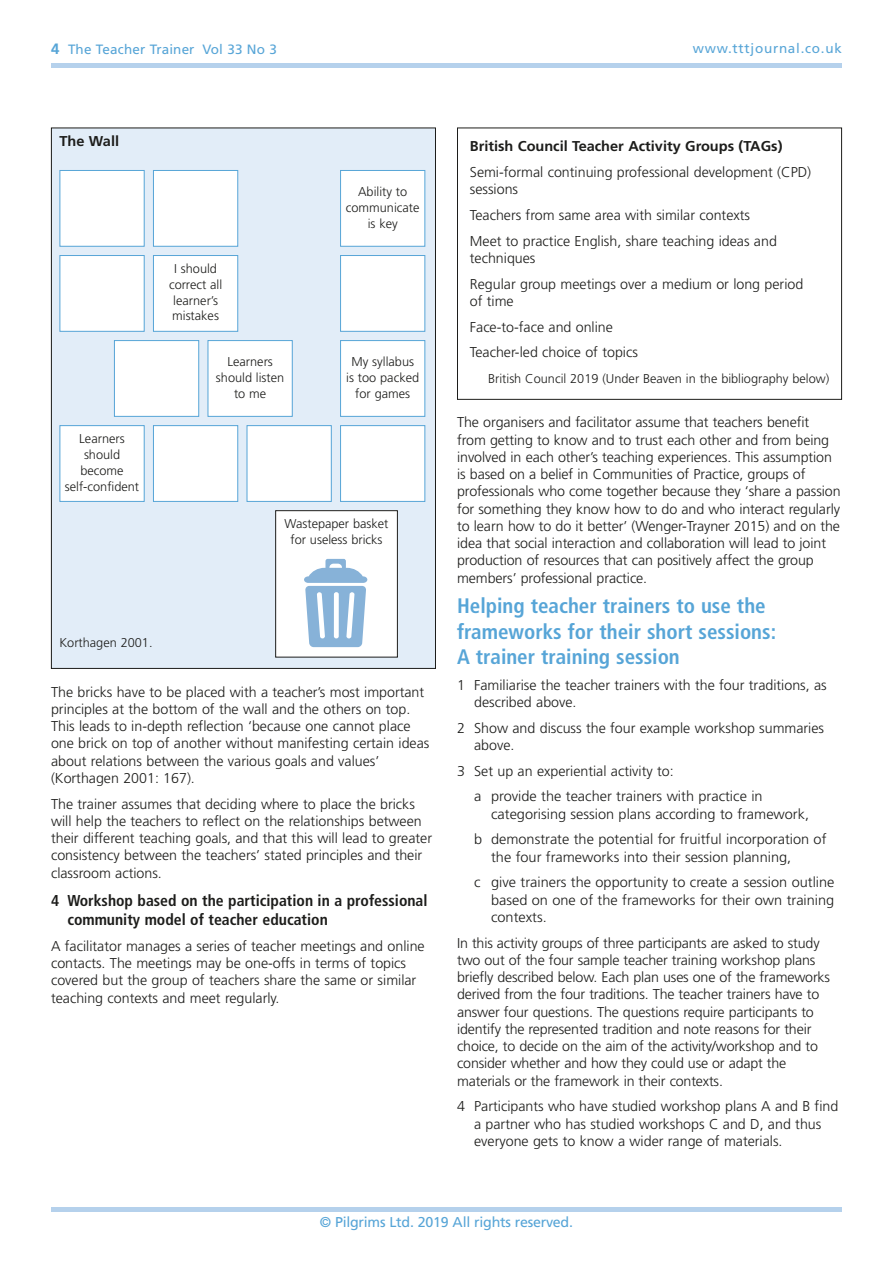
<style>
.page{position:relative;width:893px;height:1263px;background:#fff}
.page>*{position:absolute;margin:0;border:0;box-sizing:border-box;transform-origin:0 0}
.t1{font:700 condensed 21px/25.2px "Frutiger";color:#57a5d7}
.t2{font:700 condensed 15.75px/19.5px "Frutiger";color:#1d1d1b}
.t3{font:300 14.25px/17.2px "Frutiger";color:#1d1d1b}
.t4{font:700 14.25px "Frutiger";color:#1d1d1b}
.t5{font:14.25px "Frutiger";letter-spacing:-.02em;color:#57a5d7}
.t6{font:13.5px "Frutiger";letter-spacing:.01em;color:#57a5d7}
.t7{font:13.5px "Frutiger";letter-spacing:.055em;color:#57a5d7}
.t8{font:300 12.75px/15.8px "Frutiger";color:#1d1d1b;text-align:center}
.s1{font-weight:700;font-size:15px}
</style>
<div class="page">
<div style="left:51px;top:128px;width:384px;height:540px;background:#e2edf8"></div>
<hr style="left:51px;top:64px;width:791px;height:4px;background:#b5d1ec">
<hr style="left:51px;top:1208px;width:791px;height:4px;background:#b5d1ec">
<div style="left:60px;top:171px;width:84px;height:75px;background:#fff"></div>
<div style="left:60px;top:170px;width:85px;height:77px;border:1px solid #57a5d7"></div>
<div style="left:154px;top:171px;width:83px;height:75px;background:#fff"></div>
<div style="left:153px;top:170px;width:85px;height:77px;border:1px solid #57a5d7"></div>
<div style="left:60px;top:256px;width:84px;height:75px;background:#fff"></div>
<div style="left:60px;top:255px;width:85px;height:77px;border:1px solid #57a5d7"></div>
<div style="left:154px;top:256px;width:83px;height:75px;background:#fff"></div>
<div style="left:153px;top:255px;width:85px;height:77px;border:1px solid #57a5d7"></div>
<div style="left:341px;top:171px;width:83px;height:75px;background:#fff"></div>
<div style="left:340px;top:170px;width:85px;height:77px;border:1px solid #57a5d7"></div>
<div style="left:341px;top:256px;width:83px;height:75px;background:#fff"></div>
<div style="left:340px;top:255px;width:85px;height:77px;border:1px solid #57a5d7"></div>
<div style="left:115px;top:341px;width:83px;height:75px;background:#fff"></div>
<div style="left:114px;top:340px;width:85px;height:77px;border:1px solid #57a5d7"></div>
<div style="left:208px;top:341px;width:84px;height:75px;background:#fff"></div>
<div style="left:208px;top:340px;width:85px;height:77px;border:1px solid #57a5d7"></div>
<div style="left:60px;top:426px;width:84px;height:75px;background:#fff"></div>
<div style="left:60px;top:425px;width:85px;height:77px;border:1px solid #57a5d7"></div>
<div style="left:276px;top:511px;width:121px;height:146px;background:#fff"></div>
<div style="left:275px;top:510px;width:123px;height:147px;border:1px solid #1d1d1b"></div>
<div style="left:341px;top:341px;width:83px;height:75px;background:#fff"></div>
<div style="left:340px;top:340px;width:85px;height:77px;border:1px solid #57a5d7"></div>
<div style="left:154px;top:426px;width:83px;height:75px;background:#fff"></div>
<div style="left:153px;top:425px;width:85px;height:77px;border:1px solid #57a5d7"></div>
<div style="left:247px;top:426px;width:84px;height:75px;background:#fff"></div>
<div style="left:247px;top:425px;width:85px;height:77px;border:1px solid #57a5d7"></div>
<div style="left:341px;top:426px;width:83px;height:75px;background:#fff"></div>
<div style="left:340px;top:425px;width:85px;height:77px;border:1px solid #57a5d7"></div>
<div style="left:457px;top:128px;width:385px;height:272px;border:1px solid #1d1d1b"></div>
<svg style="left:304px;top:559px;width:63px;height:88px"></svg>
<p class="t6" style="left:51px;top:44px;width:227px"><span class="s1">4</span> The Teacher Trainer Vol 33 No 3</p>
<p class="t7" style="left:693px;top:43px;width:150px">www.tttjournal.co.uk</p>
<p class="t4" style="left:60px;top:135px;width:61px">The Wall</p>
<p class="t8" style="left:65px;top:432px;width:76px">Learners should become self-confident</p>
<p class="t8" style="left:169px;top:262px;width:55px">I should correct all learner’s mistakes</p>
<p class="t8" style="left:216px;top:355px;width:70px">Learners should listen to me</p>
<p class="t8" style="left:346px;top:185px;width:75px">Ability to communicate is key</p>
<p class="t8" style="left:346px;top:355px;width:74px">My syllabus is too packed for games</p>
<p class="t8" style="left:285px;top:517px;width:105px">Wastepaper basket for useless bricks</p>
<p class="t8" style="left:60px;top:636px;width:95px">Korthagen 2001.</p>
<p class="t3" style="left:51px;top:684px;width:380px">The bricks have to be placed with a teacher’s most important principles at the bottom of the wall and the others on top.<br>This leads to in-depth reflection ‘because one cannot place one brick on top of another without manifesting certain ideas about relations between the various goals and values’ (Korthagen 2001: 167).</p>
<p class="t3" style="left:51px;top:796px;width:383px">The trainer assumes that deciding where to place the bricks will help the teachers to reflect on the relationships between their different teaching goals, and that this will lead to greater consistency between the teachers’ stated principles and their classroom actions.</p>
<p class="t2" style="left:67px;top:891px;width:362px;text-indent:-16px">4 Workshop based on the participation in a professional community model of teacher education</p>
<p class="t3" style="left:51px;top:938px;width:375px">A facilitator manages a series of teacher meetings and online contacts. The meetings may be one-offs in terms of topics covered but the group of teachers share the same or similar teaching contexts and meet regularly.</p>
<p class="t4" style="left:470px;top:140px;width:314px">British Council Teacher Activity Groups (TAGs)</p>
<p class="t3" style="left:470px;top:164px;width:343px">Semi-formal continuing professional development (CPD) sessions</p>
<p class="t3" style="left:470px;top:203px;width:309px;line-height:25.8px">Teachers from same area with similar contexts<br>Meet to practice English, share teaching ideas and</p>
<p class="t3" style="left:470px;top:246px;width:335px;line-height:25.8px">techniques<br>Regular group meetings over a medium or long period</p>
<p class="t3" style="left:470px;top:289px;width:170px;line-height:25.8px">of time<br>Face-to-face and online<br>Teacher-led choice of topics</p>
<p class="t8" style="left:488px;top:372px;width:343px">British Council 2019 (Under Beaven in the bibliography below)</p>
<p class="t3" style="left:457px;top:415px;width:385px">The organisers and facilitator assume that teachers benefit from getting to know and to trust each other and from being involved in each other’s teaching experiences. This assumption is based on a belief in Communities of Practice, groups of professionals who come together because they ‘share a passion for something they know how to do and who interact regularly to learn how to do it better’ (Wenger-Trayner 2015) and on the idea that social interaction and collaboration will lead to joint production of resources that can positively affect the group members’ professional practice.</p>
<h1 class="t1" style="left:457px;top:595px;width:321px">Helping teacher trainers to use the frameworks for their short sessions:<br>A trainer training session</h1>
<p class="t3" style="left:474px;top:677px;width:354px;text-indent:-17px">1 Familiarise the teacher trainers with the four traditions, as described above.</p>
<p class="t3" style="left:474px;top:720px;width:351px;text-indent:-17px">2 Show and discuss the four example workshop summaries above.</p>
<p class="t3" style="left:474px;top:759px;width:290px;line-height:25.8px;text-indent:-17px">3 Set up an experiential activity to:<br>a provide the teacher trainers with practice in</p>
<p class="t3" style="left:474px;top:802px;width:354px;line-height:25.8px;text-align:center">categorising session plans according to framework,<br>b demonstrate the potential for fruitful incorporation of</p>
<p class="t3" style="left:474px;top:845px;width:362px;line-height:25.8px;text-indent:17px">the four frameworks into their session planning,<br>c give trainers the opportunity to create a session outline</p>
<p class="t3" style="left:491px;top:892px;width:345px">based on one of the frameworks for their own training contexts.</p>
<p class="t3" style="left:457px;top:935px;width:374px">In this activity groups of three participants are asked to study two out of the four sample teacher training workshop plans briefly described below. Each plan uses one of the frameworks derived from the four traditions. The teacher trainers have to answer four questions. The questions require participants to identify the represented tradition and note reasons for their choice, to decide on the aim of the activity/workshop and to consider whether and how they could use or adapt the materials or the framework in their contexts.</p>
<p class="t3" style="left:474px;top:1099px;width:366px;text-indent:-17px">4 Participants who have studied workshop plans A and B find a partner who has studied workshops C and D, and thus everyone gets to know a wider range of materials.</p>
<p class="t5" style="left:320px;top:1216px;width:255px">© Pilgrims Ltd. 2019 All rights reserved.</p>
</div>
